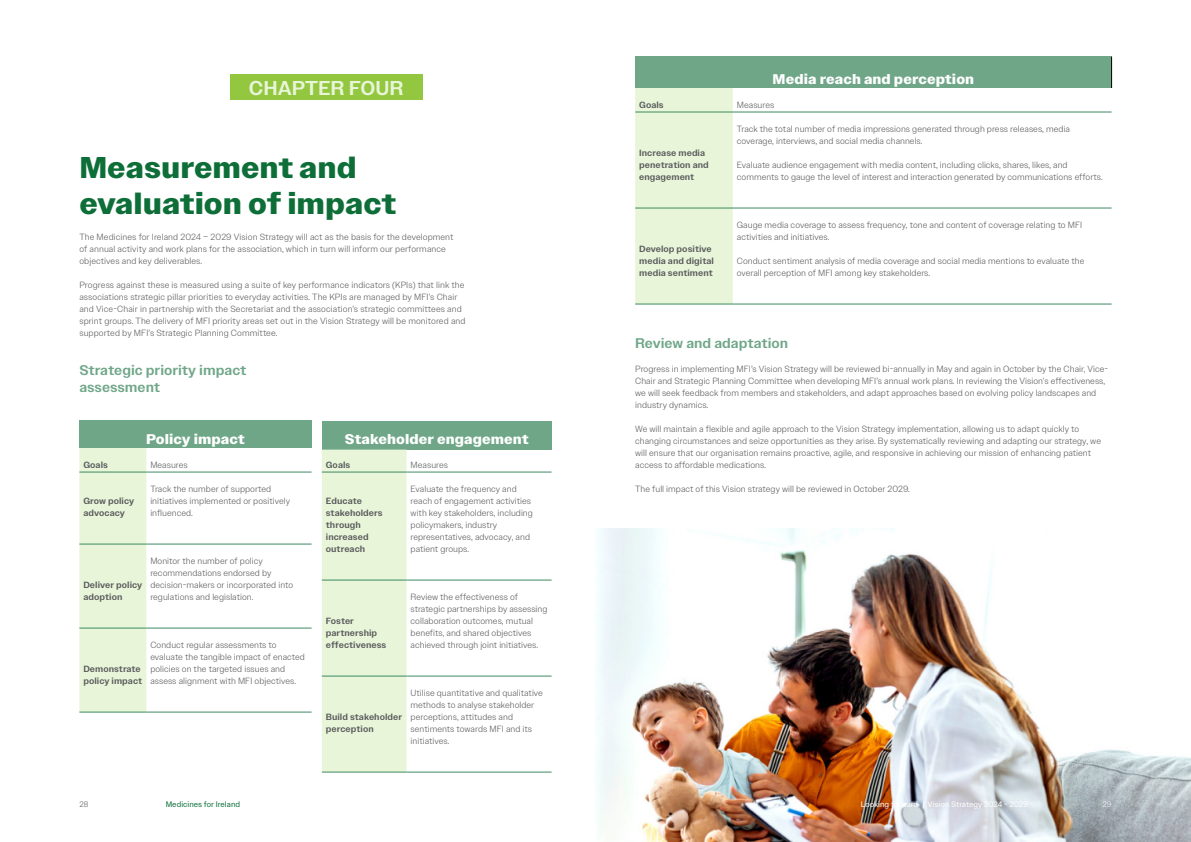
<style>
.page{position:relative;width:1191px;height:842px;background:#fff}
.page>*{position:absolute;margin:0;border:0;box-sizing:border-box;transform-origin:0 0}
.t1{font:700 30px/36px "Owners Text";color:#0d6e38}
.t2{font:500 20px "Owners Text";color:#e8f5d9}
.t3{font:700 14px "Owners Text";letter-spacing:.005em;color:#fff}
.t4{font:500 14px/16.8px "Owners Text";color:#6ea687}
.t5{font:300 9px/12px "Owners Text";letter-spacing:.005em;color:#58595b}
.t6{font:500 9px/12px "Owners Text";letter-spacing:.005em;color:#58595b}
.t7{font:8px "Owners Text";color:#fff}
.t8{font:8px "Owners Text";color:#0d6e38}
.t9{font:300 8px "Owners Text";color:#58595b}
.t10{font:300 8px "Owners Text";color:#fff}
.s1{font-family:"Calibri";font-weight:700}
</style>
<div class="page">
<div style="left:79px;top:421px;width:232px;height:27px;background:#6ea687"></div>
<div style="left:79px;top:448px;width:67px;height:264px;background:#e8f5d9"></div>
<hr style="left:79px;top:472px;width:67px;height:1px;background:#3d8a61">
<hr style="left:146px;top:472px;width:165px;height:1px;background:#3d8a61">
<hr style="left:79px;top:544px;width:67px;height:1px;background:#3d8a61">
<hr style="left:146px;top:544px;width:165px;height:1px;background:#3d8a61">
<hr style="left:79px;top:628px;width:67px;height:1px;background:#3d8a61">
<hr style="left:146px;top:628px;width:165px;height:1px;background:#3d8a61">
<hr style="left:79px;top:712px;width:67px;height:1px;background:#3d8a61">
<hr style="left:146px;top:712px;width:165px;height:1px;background:#3d8a61">
<div style="left:322px;top:421px;width:229px;height:29px;background:#6ea687"></div>
<div style="left:322px;top:450px;width:84px;height:322px;background:#e8f5d9"></div>
<hr style="left:322px;top:472px;width:84px;height:1px;background:#3d8a61">
<hr style="left:406px;top:472px;width:145px;height:1px;background:#3d8a61">
<hr style="left:322px;top:580px;width:84px;height:1px;background:#3d8a61">
<hr style="left:406px;top:580px;width:145px;height:1px;background:#3d8a61">
<hr style="left:322px;top:676px;width:84px;height:1px;background:#3d8a61">
<hr style="left:406px;top:676px;width:145px;height:1px;background:#3d8a61">
<hr style="left:322px;top:772px;width:84px;height:1px;background:#3d8a61">
<hr style="left:406px;top:772px;width:145px;height:1px;background:#3d8a61">
<div style="left:230px;top:74px;width:192px;height:26px;background:#94c740"></div>
<img style="left:595px;top:528px;width:596px;height:314px">
<div style="left:635px;top:57px;width:476px;height:31px;background:#6ea687"></div>
<div style="left:635px;top:88px;width:98px;height:216px;background:#e8f5d9"></div>
<hr style="left:733px;top:304px;width:378px;height:1px;background:#3d8a61">
<hr style="left:635px;top:304px;width:98px;height:1px;background:#3d8a61">
<hr style="left:635px;top:208px;width:98px;height:1px;background:#3d8a61">
<hr style="left:635px;top:112px;width:98px;height:1px;background:#3d8a61">
<hr style="left:733px;top:112px;width:378px;height:1px;background:#3d8a61">
<hr style="left:733px;top:208px;width:378px;height:1px;background:#3d8a61">
<hr style="left:1111px;top:57px;width:1px;height:31px;background:#000">
<h2 class="t2" style="left:249px;top:76px;width:156px">CHAPTER FOUR</h2>
<h1 class="t1" style="left:79px;top:150px;width:318px">Measurement and evaluation of impact</h1>
<p class="t5" style="left:79px;top:231px;width:375px">The Medicines for Ireland 2024 – 2029 Vision Strategy will act as the basis for the development of annual activity and work plans for the association, which in turn will inform our performance objectives and key deliverables.</p>
<p class="t5" style="left:79px;top:279px;width:388px">Progress against these is measured using a suite of key performance indicators (KPIs) that link the associations strategic pillar priorities to everyday activities. The KPIs are managed by MFI’s Chair and Vice-Chair in partnership with the Secretariat and the association’s strategic committees and sprint groups. The delivery of MFI priority areas set out in the Vision Strategy will be monitored and supported by MFI’s Strategic Planning Committee.</p>
<h3 class="t4" style="left:79px;top:362px;width:169px">Strategic priority impact assessment</h3>
<h3 class="t3" style="left:146px;top:430px;width:100px">Policy impact</h3>
<p class="t6" style="left:83px;top:459px;width:26px">Goals</p>
<p class="t5" style="left:150px;top:459px;width:39px">Measures</p>
<p class="t6" style="left:83px;top:495px;width:52px">Grow policy advocacy</p>
<p class="t5" style="left:150px;top:483px;width:141px">Track the number of supported initiatives implemented or positively influenced.</p>
<p class="t6" style="left:83px;top:579px;width:60px">Deliver policy adoption</p>
<p class="t5" style="left:150px;top:555px;width:144px">Monitor the number of policy recommendations endorsed by decision-makers or incorporated into regulations and legislation.</p>
<p class="t6" style="left:83px;top:663px;width:60px">Demonstrate policy impact</p>
<p class="t5" style="left:150px;top:639px;width:156px">Conduct regular assessments to evaluate the tangible impact of enacted policies on the targeted issues and assess alignment with MFI objectives.</p>
<h3 class="t3" style="left:345px;top:430px;width:185px">Stakeholder engagement</h3>
<p class="t6" style="left:326px;top:459px;width:26px">Goals</p>
<p class="t5" style="left:410px;top:459px;width:39px">Measures</p>
<p class="t6" style="left:326px;top:495px;width:58px">Educate stakeholders through increased outreach</p>
<p class="t5" style="left:410px;top:483px;width:124px">Evaluate the frequency and reach of engagement activities with key stakeholders, including policymakers, industry representatives, advocacy, and patient groups.</p>
<p class="t6" style="left:326px;top:615px;width:62px">Foster partnership effectiveness</p>
<p class="t5" style="left:410px;top:591px;width:138px">Review the effectiveness of strategic partnerships by assessing collaboration outcomes, mutual benefits, and shared objectives achieved through joint initiatives.</p>
<p class="t6" style="left:326px;top:711px;width:78px">Build stakeholder perception</p>
<p class="t5" style="left:410px;top:687px;width:134px">Utilise quantitative and qualitative methods to analyse stakeholder perceptions, attitudes and sentiments towards MFI and its initiatives.</p>
<p class="t9" style="left:79px;top:800px;width:10px">28</p>
<p class="t8" style="left:166px;top:800px;width:76px">Medicines for Ireland</p>
<h3 class="t3" style="left:772px;top:70px;width:203px">Media reach and perception</h3>
<p class="t6" style="left:639px;top:99px;width:26px">Goals</p>
<p class="t5" style="left:737px;top:99px;width:39px">Measures</p>
<p class="t6" style="left:639px;top:147px;width:71px">Increase media penetration and engagement</p>
<p class="t6" style="left:639px;top:243px;width:76px">Develop positive media and digital media sentiment</p>
<p class="t5" style="left:737px;top:123px;width:335px">Track the total number of media impressions generated through press releases, media coverage, interviews, and social media channels.</p>
<p class="t5" style="left:737px;top:159px;width:367px">Evaluate audience engagement with media content, including clicks, shares, likes, and comments to gauge the level of interest and interaction generated by communications efforts.</p>
<p class="t5" style="left:737px;top:219px;width:347px">Gauge media coverage to assess frequency, tone and content of coverage relating to MFI activities and initiatives.</p>
<p class="t5" style="left:737px;top:255px;width:349px">Conduct sentiment analysis of media coverage and social media mentions to evaluate the overall perception of MFI among key stakeholders.</p>
<h3 class="t4" style="left:635px;top:335px;width:155px">Review and adaptation</h3>
<p class="t5" style="left:635px;top:363px;width:474px">Progress in implementing MFI’s Vision Strategy will be reviewed bi-annually in May and again in October by the Chair, Vice-Chair and Strategic Planning Committee when developing MFI’s annual work plans. In reviewing the Vision’s effectiveness, we will seek feedback from members and stakeholders, and adapt approaches based on evolving policy landscapes and industry dynamics.</p>
<p class="t5" style="left:635px;top:423px;width:467px">We will maintain a flexible and agile approach to the Vision Strategy implementation, allowing us to adapt quickly to changing circumstances and seize opportunities as they arise. By systematically reviewing and adapting our strategy, we will ensure that our organisation remains proactive, agile, and responsive in achieving our mission of enhancing patient access to affordable medications.</p>
<p class="t5" style="left:635px;top:483px;width:276px">The full impact of this Vision strategy will be reviewed in October 2029.</p>
<p class="t7" style="left:861px;top:800px;width:169px">Looking forward <span class="s1">|</span> Vision Strategy 2024 - 2029</p>
<p class="t10" style="left:1102px;top:800px;width:11px">29</p>
</div>
